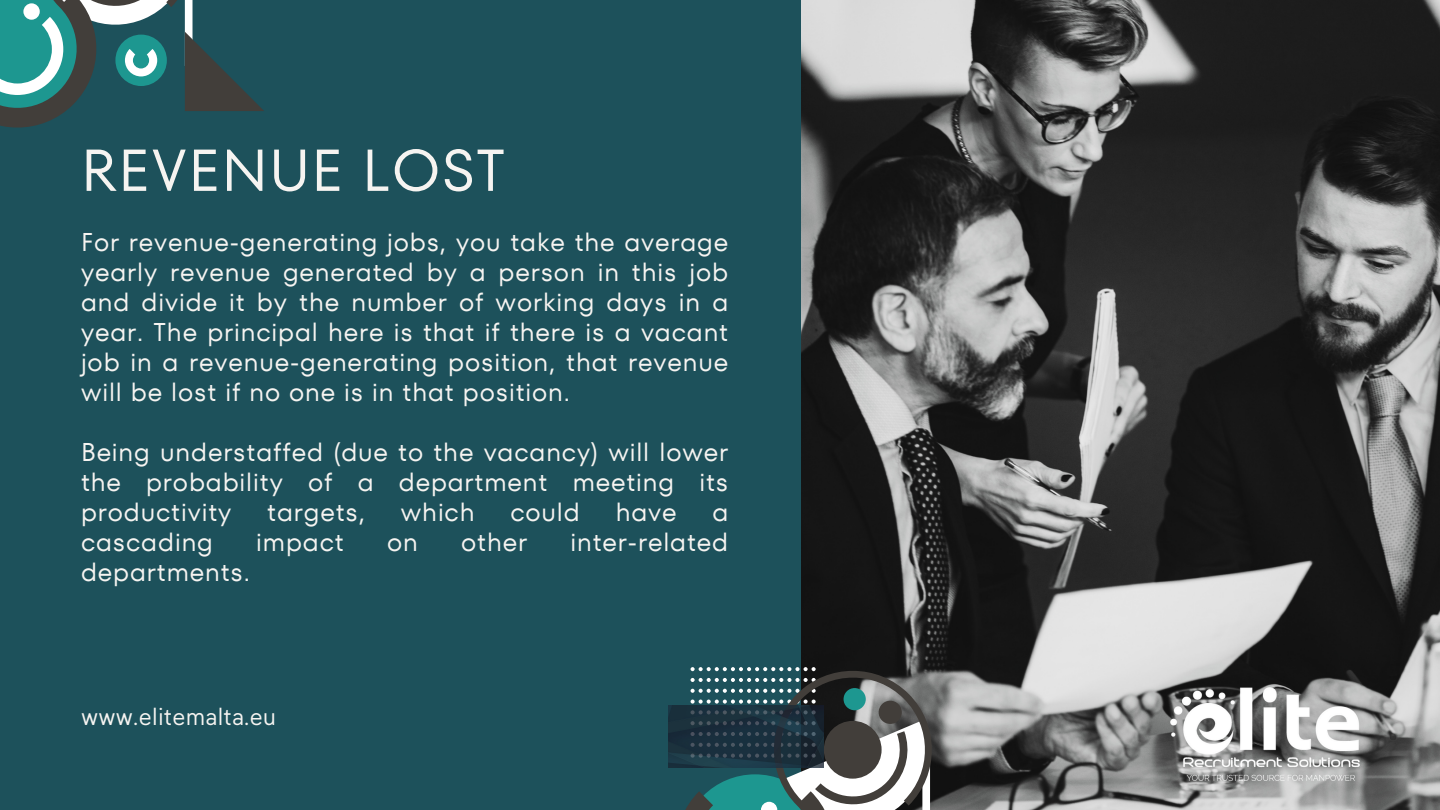
<style>
.page{position:relative;width:1440px;height:810px;background:#1d515b}
.page>*{position:absolute;margin:0;border:0;box-sizing:border-box;transform-origin:0 0}
.t1{font:59px "TT Fors";letter-spacing:.02em;color:#f6f4f1}
.t2{font:25.6px/30px "TT Fors";letter-spacing:.035em;color:#f6f4f1;text-align:justify}
.t3{font:22.6px "Klima";letter-spacing:.015em;color:#f6f4f1}
</style>
<div class="page">
<img style="left:802px;top:0;width:638px;height:810px">
<svg style="left:0;top:0;width:264px;height:128px"></svg>
<svg style="left:685px;top:663px;width:317px;height:147px;background:#677"></svg>
<img style="left:668px;top:705px;width:155px;height:63px">
<img style="left:1171px;top:688px;width:188px;height:93px">
<h2 class="t1" style="left:81px;top:129px;width:426px">REVENUE LOST</h2>
<p class="t2" style="left:81px;top:227px;width:649px">For revenue-generating jobs, you take the average yearly revenue generated by a person in this job and divide it by the number of working days in a year. The principal here is that if there is a vacant job in a revenue-generating position, that revenue will be lost if no one is in that position.</p>
<h1 class="t2" style="left:81px;top:437px;width:649px">Being understaffed (due to the vacancy) will lower the probability of a department meeting its productivity</h1>
<h1 class="t2" style="left:267px;top:497px;width:99px">targets,</h1>
<h1 class="t2" style="left:401px;top:497px;width:75px">which</h1>
<h1 class="t2" style="left:510px;top:497px;width:71px">could</h1>
<h1 class="t2" style="left:616px;top:497px;width:62px">have</h1>
<h1 class="t2" style="left:712px;top:497px;width:17px">a</h1>
<h1 class="t2" style="left:81px;top:527px;width:133px">cascading</h1>
<h1 class="t2" style="left:256px;top:527px;width:89px">impact</h1>
<h1 class="t2" style="left:387px;top:527px;width:32px">on</h1>
<h1 class="t2" style="left:461px;top:527px;width:68px">other</h1>
<h1 class="t2" style="left:571px;top:527px;width:159px">inter-related</h1>
<h1 class="t2" style="left:81px;top:557px;width:171px">departments.</h1>
<h2 class="t3" style="left:81px;top:707px;width:197px">www.elitemalta.eu</h2>
</div>
